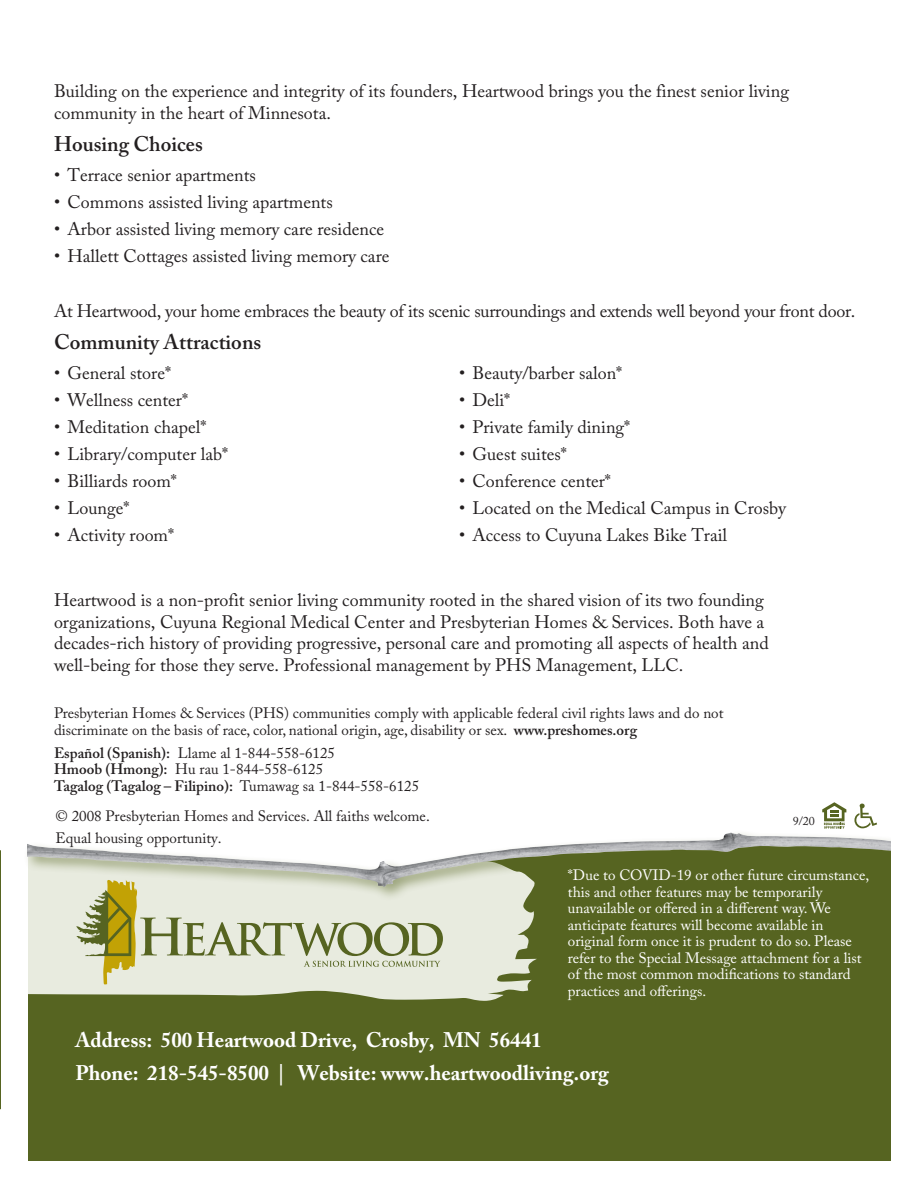
<style>
.page{position:relative;width:918px;height:1188px;background:#fff}
.page>*{position:absolute;margin:0;border:0;box-sizing:border-box;transform-origin:0 0}
.t1{font:700 21px "Adobe Caslon Pro";color:#fff}
.t2{font:600 21px "Adobe Caslon Pro";color:#231f20}
.t3{font:18px/21.6px "Adobe Caslon Pro";color:#231f20}
.t4{font:15px/16.5px "Adobe Caslon Pro";color:#231f20}
.t5{font:15px/16.5px "Adobe Caslon Pro";color:#fff}
.t6{font:12px "Adobe Caslon Pro";color:#231f20}
.s1{font-weight:600}
</style>
<div class="page">
<div style="left:0;top:850px;width:891px;height:260px;background:#566421"></div>
<div style="left:28px;top:959px;width:863px;height:202px;background:#566421"></div>
<svg style="left:28px;top:903px;width:509px;height:98px;fill:#e8ebdf"></svg>
<svg style="left:76px;top:903px;width:367px;height:82px;background:#ced1b5"></svg>
<svg style="left:854px;top:804px;width:23px;height:24px"></svg>
<svg style="left:822px;top:802px;width:24px;height:27px"></svg>
<div style="left:1px;top:776px;width:27px;height:412px;background:#fff"></div>
<div style="left:23px;top:829px;width:884px;height:74px;background:#566421;opacity:.5"></div>
<img style="left:27px;top:832px;width:864px;height:55px">
<div style="left:891px;top:754px;width:27px;height:411px;background:#fff"></div>
<p class="t3" style="left:54px;top:80px;width:737px">Building on the experience and integrity of its founders, Heartwood brings you the finest senior living community in the heart of Minnesota.</p>
<p class="t2" style="left:54px;top:132px;width:150px">Housing Choices</p>
<p class="t3" style="left:54px;top:164px;width:203px">• Terrace senior apartments</p>
<p class="t3" style="left:54px;top:191px;width:280px">• Commons assisted living apartments</p>
<p class="t3" style="left:54px;top:218px;width:332px">• Arbor assisted living memory care residence</p>
<p class="t3" style="left:54px;top:245px;width:337px">• Hallett Cottages assisted living memory care</p>
<p class="t3" style="left:54px;top:300px;width:803px">At Heartwood, your home embraces the beauty of its scenic surroundings and extends well beyond your front door.</p>
<p class="t2" style="left:54px;top:330px;width:209px">Community Attractions</p>
<p class="t3" style="left:54px;top:362px;width:118px">• General store*</p>
<p class="t3" style="left:54px;top:389px;width:135px">• Wellness center*</p>
<p class="t3" style="left:54px;top:416px;width:154px">• Meditation chapel*</p>
<p class="t3" style="left:54px;top:443px;width:176px">• Library/computer lab*</p>
<p class="t3" style="left:54px;top:470px;width:124px">• Billiards room*</p>
<p class="t3" style="left:54px;top:497px;width:77px">• Lounge*</p>
<p class="t3" style="left:54px;top:524px;width:122px">• Activity room*</p>
<p class="t3" style="left:459px;top:362px;width:165px">• Beauty/barber salon*</p>
<p class="t3" style="left:459px;top:389px;width:53px">• Deli*</p>
<p class="t3" style="left:459px;top:416px;width:173px">• Private family dining*</p>
<p class="t3" style="left:459px;top:443px;width:109px">• Guest suites*</p>
<p class="t3" style="left:459px;top:470px;width:153px">• Conference center*</p>
<p class="t3" style="left:459px;top:497px;width:329px">• Located on the Medical Campus in Crosby</p>
<p class="t3" style="left:459px;top:524px;width:270px">• Access to Cuyuna Lakes Bike Trail</p>
<p class="t3" style="left:54px;top:589px;width:711px">Heartwood is a non-profit senior living community rooted in the shared vision of its two founding</p>
<p class="t3" style="left:54px;top:611px;width:716px">organizations, Cuyuna Regional Medical Center and Presbyterian Homes &amp; Services. Both have a decades-rich history of providing progressive, personal care and promoting all aspects of health and well-being for those they serve. Professional management by PHS Management, LLC.</p>
<p class="t4" style="left:54px;top:705px;width:671px">Presbyterian Homes &amp; Services (PHS) communities comply with applicable federal civil rights laws and do not discriminate on the basis of race, color, national origin, age, disability or sex. <span class="s1">www.preshomes.org</span></p>
<p class="t4" style="left:54px;top:745px;width:367px"><span class="s1">Español (Spanish):</span> Llame al 1-844-558-6125<br><span class="s1">Hmoob (Hmong):</span> Hu rau 1-844-558-6125<br><span class="s1">Tagalog (Tagalog – Filipino):</span> Tumawag sa 1-844-558-6125</p>
<p class="t4" style="left:56px;top:808px;width:376px">© 2008 Presbyterian Homes and Services. All faiths welcome.</p>
<p class="t4" style="left:56px;top:829px;width:168px">Equal housing opportunity.</p>
<p class="t6" style="left:793px;top:814px;width:24px">9/20</p>
<p class="t1" style="left:75px;top:1027px;width:468px">Address: 500 Heartwood Drive, Crosby, MN 56441</p>
<p class="t5" style="left:568px;top:867px;width:303px">*Due to COVID-19 or other future circumstance, this and other features may be temporarily unavailable or offered in a different way. We anticipate features will become available in original form once it is prudent to do so. Please refer to the Special Message attachment for a list of the most common modifications to standard practices and offerings.</p>
<p class="t1" style="left:75px;top:1060px;width:535px">Phone: 218-545-8500 | Website: www.heartwoodliving.org</p>
</div>
